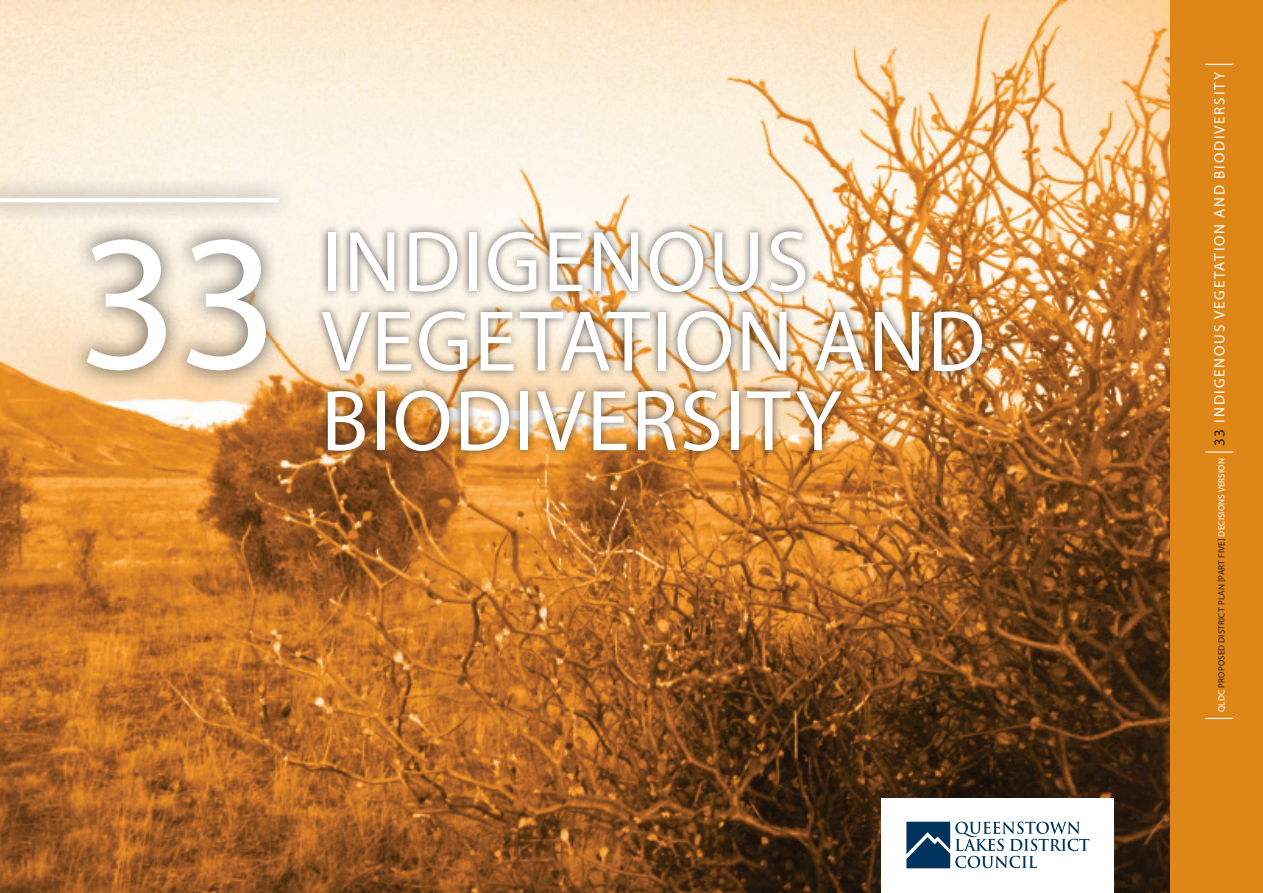
<style>
.page{position:relative;width:1263px;height:893px;background:#fff}
.page>*{position:absolute;margin:0;border:0;box-sizing:border-box;transform-origin:0 0}
.t1{font:195px "Myriad Pro";color:#fff}
.t2{font:87px/79.5px "Myriad Pro";letter-spacing:.02em;color:#fff}
.t3{font:15px "Myriad Pro";letter-spacing:.12em;color:#fff}
.s1{font-size:9px}
.s2{font-size:9px;color:#231f20}
.s3{color:#231f20}
</style>
<div class="page">
<img style="left:0;top:0;width:1170px;height:893px">
<div style="left:1170px;top:0;width:93px;height:893px;background:#df8619"></div>
<svg style="left:1205px;top:718px;width:28px;height:1px"></svg>
<hr style="left:1205px;top:451px;width:28px;height:2px;background:#fff">
<svg style="left:1205px;top:64px;width:28px;height:1px"></svg>
<div style="left:313px;top:222px;width:678px;height:238px;background:#231f20;opacity:.75"></div>
<div style="left:0;top:178px;width:297px;height:212px;background:#231f20;opacity:.75"></div>
<hr style="left:0;top:198px;width:279px;height:4px;background:#fff">
<div style="left:867px;top:784px;width:261px;height:109px;background:#231f20;opacity:.35"></div>
<div style="left:882px;top:799px;width:232px;height:94px;background:#fff"></div>
<svg style="left:906px;top:821px;width:183px;height:47px"></svg>
<h1 class="t1" style="left:78px;top:183px;width:202px">33</h1>
<h2 class="t2" style="left:321px;top:221px;width:665px">INDIGENOUS<br>VEGETATION AND<br>BIODIVERSITY</h2>
<p class="t3" style="left:1210px;top:712px;width:641px;rotate:-90deg"><span class="s1">QLDC</span> <span class="s2">PROPOSED DISTRICT PLAN [PART FIVE]</span> <span class="s1">DECISIONS VERSION</span> <span class="s3">33</span> indi geno us vegetation and Biodiversit y</p>
</div>
